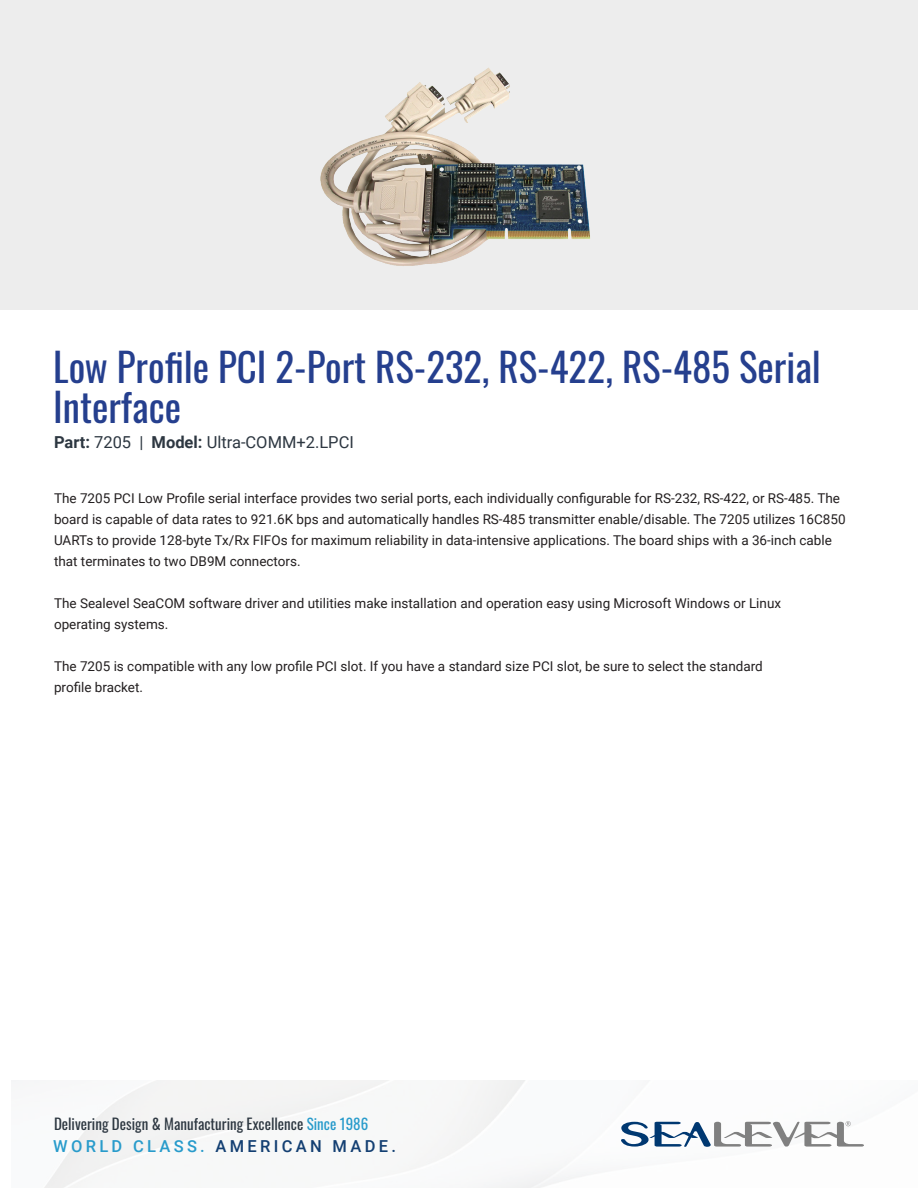
<style>
.page{position:relative;width:918px;height:1188px;background:#fff}
.page>*{position:absolute;margin:0;border:0;box-sizing:border-box;transform-origin:0 0}
.t1{font:39px/40.5px "Oswald";color:#253f8e}
.t2{font:16.5px "Roboto";color:#2d3741}
.t3{font:500 16.5px "Roboto";letter-spacing:.2em;color:#133f72}
.t4{font:15px "Oswald";color:#2d3741}
.t5{font:13.5px/21px "Roboto";color:#231f20}
.s1{font-weight:700}
.s2{color:#289bcb}
</style>
<div class="page">
<div style="left:0;top:0;width:918px;height:309px;background:#ededed"></div>
<svg style="left:621px;top:1121px;width:243px;height:26px"></svg>
<img style="left:253px;top:67px;width:412px;height:243px">
<p class="t1" style="left:53px;top:343px;width:769px">Low Profile PCI 2-Port RS-232, RS-422, RS-485 Serial<br>Interface</p>
<p class="t2" style="left:54px;top:430px;width:301px"><span class="s1">Part:</span> 7205 | <span class="s1">Model:</span> Ultra-COMM+2.LPCI</p>
<p class="t5" style="left:54px;top:487px;width:793px">The 7205 PCI Low Profile serial interface provides two serial ports, each individually configurable for RS-232, RS-422, or RS-485. The board is capable of data rates to 921.6K bps and automatically handles RS-485 transmitter enable/disable. The 7205 utilizes 16C850<br>UARTs to provide 128-byte Tx/Rx FIFOs for maximum reliability in data-intensive applications. The board ships with a 36-inch cable that terminates to two DB9M connectors.</p>
<p class="t5" style="left:54px;top:592px;width:729px">The Sealevel SeaCOM software driver and utilities make installation and operation easy using Microsoft Windows or Linux operating systems.</p>
<p class="t5" style="left:54px;top:655px;width:710px">The 7205 is compatible with any low profile PCI slot. If you have a standard size PCI slot, be sure to select the standard profile bracket.</p>
<p class="t4" style="left:54px;top:1111px;width:316px">Delivering Design &amp; Manufacturing Excellence <span class="s2">Since 1986</span></p>
<p class="t3" style="left:53px;top:1134px;width:344px"><span class="s2">WORLD CLASS.</span> AMERICAN MADE.</p>
</div>
